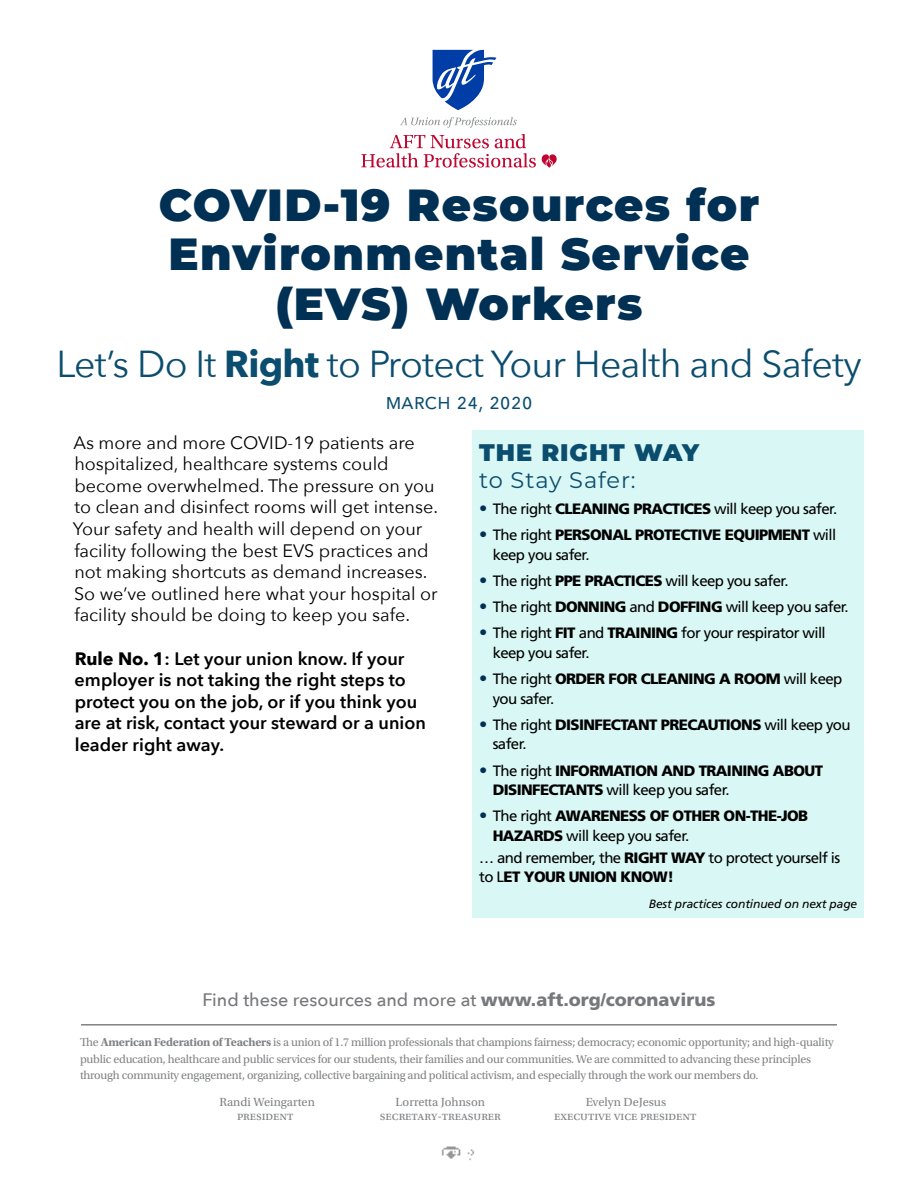
<style>
.page{position:relative;width:918px;height:1188px;background:#fff}
.page>*{position:absolute;margin:0;border:0;box-sizing:border-box;transform-origin:0 0}
.t1{font:900 45px/49.5px "Montserrat";letter-spacing:.03em;color:#003054;text-align:center}
.t2{font:37.5px "Avenir Next";letter-spacing:-.02em;color:#0b4d6f}
.t3{font:900 24px "Montserrat";letter-spacing:.04em;color:#0b4d6f}
.t4{font:22.5px "Avenir Next";color:#0b4d6f}
.t5{font:22.5px "Montserrat";letter-spacing:.04em;color:#0b4d6f}
.t6{font:18px/21.6px "Avenir Next";color:#000}
.t7{font:600 18px/21.6px "Avenir Next";color:#000}
.t8{font:500 18px "Avenir Next";color:#77787b}
.t9{font:15px/19.5px "Frutiger LT Std";letter-spacing:-.04em;color:#000}
.t10{font:900 15px/19.5px "Frutiger LT Std";letter-spacing:-.04em;color:#000}
.t11{font:12.45px "Utopia Std";color:#808285}
.t12{font:12px/16.5px "Utopia Std";letter-spacing:-.02em;color:#808285}
.t13{font:italic 12px "Frutiger LT Std";letter-spacing:-.01em;color:#000}
.s1{font-weight:700}
.s2{font-size:16.5px;color:#003054}
.s3{font-weight:900}
.s4{font-weight:400;font-size:16.5px;color:#003054}
.s5{font-weight:400}
.s6{font-family:"Frutiger LT Std";font-weight:900}
</style>
<div class="page">
<svg style="left:400px;top:117px;width:117px;height:11px"></svg>
<svg style="left:433px;top:50px;width:63px;height:60px"></svg>
<svg style="left:542px;top:154px;width:15px;height:14px"></svg>
<svg style="left:361px;top:134px;width:175px;height:34px"></svg>
<img style="left:441px;top:1146px;width:34px;height:15px">
<hr style="left:81px;top:1024px;width:756px;height:2px;background:#808285">
<div style="left:472px;top:431px;width:392px;height:487px;background:#d9f7f4"></div>
<h1 class="t1" style="left:159px;top:177px;width:602px">COVID-19 Resources for<br>Environmental Service (EVS) Workers</h1>
<h2 class="t2" style="left:56px;top:332px;width:807px">Let’s Do It <span class="s1">Right</span> to Protect Your Health and Safety</h2>
<h3 class="t4" style="left:385px;top:382px;width:149px">march 24, 2020</h3>
<p class="t6" style="left:73px;top:431px;width:367px">As more and more COVID-19 patients are hospitalized, healthcare systems could become overwhelmed. The pressure on you to clean and disinfect rooms will get intense.<br>Your safety and health will depend on your facility following the best EVS practices and not making shortcuts as demand increases.<br>So we’ve outlined here what your hospital or facility should be doing to keep you safe.</p>
<h3 class="t7" style="left:75px;top:647px;width:353px"><span class="s1">Rule No. 1</span>: Let your union know. If your employer is not taking the right steps to protect you on the job, or if you think you are at risk, contact your steward or a union leader right away.</h3>
<h3 class="t3" style="left:479px;top:434px;width:222px">THE RIGHT WAY</h3>
<h3 class="t5" style="left:479px;top:464px;width:158px">to Stay Safer:</h3>
<p class="t9" style="left:479px;top:499px;width:360px"><span class="s2">•</span> The right <span class="s3">CLEANING PRACTICES</span> will keep you safer.</p>
<p class="t10" style="left:493px;top:525px;width:345px;text-indent:-14px"><span class="s4">•</span> <span class="s5">The right</span> PERSONAL PROTECTIVE EQUIPMENT <span class="s5">will keep you safer.</span></p>
<p class="t9" style="left:479px;top:571px;width:311px"><span class="s2">•</span> The right <span class="s3">PPE PRACTICES</span> will keep you safer.</p>
<p class="t9" style="left:479px;top:597px;width:371px"><span class="s2">•</span> The right <span class="s3">DONNING</span> and <span class="s3">DOFFING</span> will keep you safer.</p>
<p class="t9" style="left:493px;top:624px;width:335px;text-indent:-14px"><span class="s2">•</span> The right <span class="s3">FIT</span> and <span class="s3">TRAINING</span> for your respirator will keep you safer.</p>
<p class="t9" style="left:493px;top:669px;width:351px;text-indent:-14px"><span class="s2">•</span> The right <span class="s3">ORDER FOR CLEANING A ROOM</span> will keep you safer.</p>
<p class="t9" style="left:493px;top:715px;width:359px;text-indent:-14px"><span class="s2">•</span> The right <span class="s3">DISINFECTANT PRECAUTIONS</span> will keep you safer.</p>
<p class="t10" style="left:493px;top:761px;width:332px;text-indent:-14px"><span class="s4">•</span> <span class="s5">The right</span> INFORMATION AND TRAINING ABOUT<br>DISINFECTANTS <span class="s5">will keep you safer.</span></p>
<p class="t10" style="left:493px;top:806px;width:317px;text-indent:-14px"><span class="s4">•</span> <span class="s5">The right</span> AWARENESS OF OTHER ON-THE-JOB<br>HAZARDS <span class="s5">will keep you safer.</span></p>
<p class="t9" style="left:479px;top:848px;width:362px">… and remember, the <span class="s3">RIGHT WAY</span> to protect yourself is to L<span class="s3">ET YOUR UNION KNOW!</span></p>
<p class="t13" style="left:649px;top:897px;width:210px">Best practices continued on next page</p>
<h3 class="t8" style="left:202px;top:984px;width:515px">Find these resources and more at <span class="s6">www.aft.org/coronavirus</span></h3>
<p class="t12" style="left:80px;top:1034px;width:756px">The <span class="s1">American Federation of Teachers</span> is a union of 1.7 million professionals that champions fairness; democracy; economic opportunity; and high-quality public education, healthcare and public services for our students, their families and our communities. We are committed to advancing these principles through community engagement, organizing, collective bargaining and political activism, and especially through the work our members do.</p>
<p class="t11" style="left:237px;top:1110px;width:58px">president</p>
<p class="t11" style="left:380px;top:1110px;width:122px">secretary-treasurer</p>
<p class="t11" style="left:554px;top:1110px;width:144px">executive vice president</p>
<p class="t11" style="left:219px;top:1095px;width:97px">Randi Weingarten</p>
<p class="t11" style="left:396px;top:1095px;width:91px">Lorretta Johnson</p>
<p class="t11" style="left:586px;top:1095px;width:82px">Evelyn DeJesus</p>
</div>
